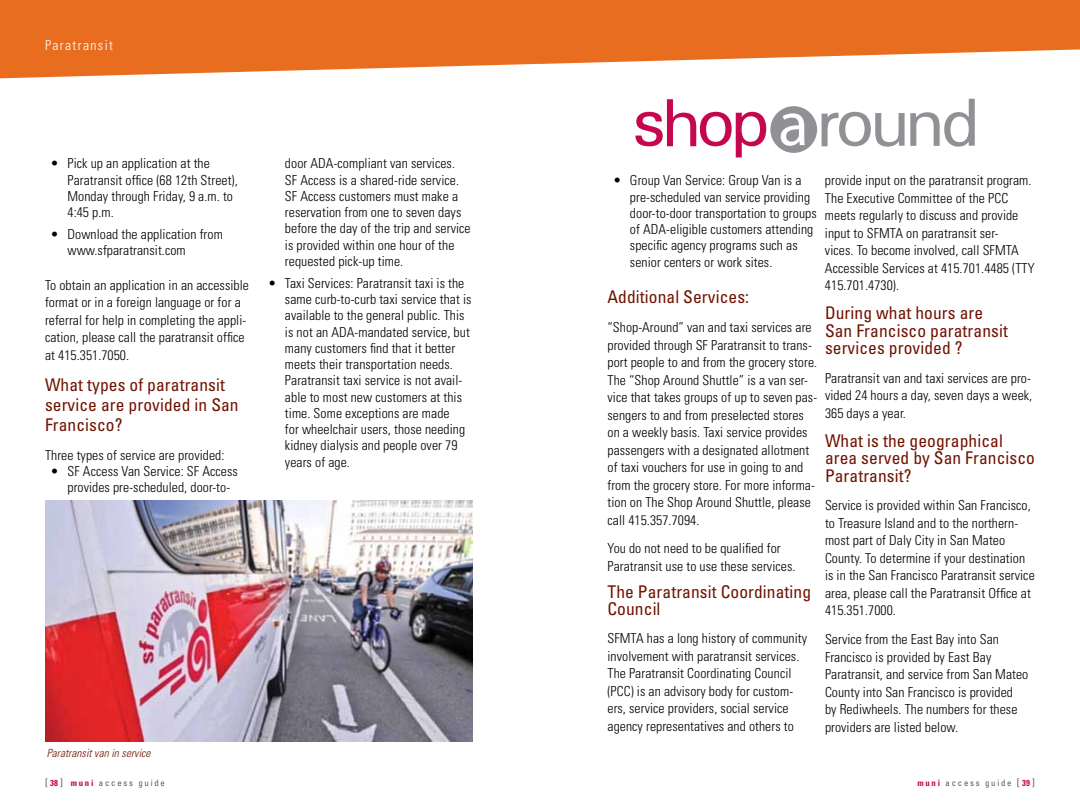
<style>
.page{position:relative;width:1080px;height:810px;background:#fff}
.page>*{position:absolute;margin:0;border:0;box-sizing:border-box;transform-origin:0 0}
.t1{font:condensed 17.5px/17.5px "Univers";letter-spacing:.005em;color:#6f1200}
.t2{font:300 condensed 13.75px/17.5px "Univers";letter-spacing:.005em;color:#000}
.t3{font:300 condensed 13.75px "Univers";letter-spacing:.1em;color:#fff}
.t4{font:italic 300 condensed 11.25px "Univers";letter-spacing:.005em;color:#6f1200}
.t5{font:condensed 8.75px "Univers";letter-spacing:.2em;color:#58595b}
.s1{font-size:10px}
.s2{font-weight:700;color:#c60651}
</style>
<div class="page">
<svg style="left:0;top:0;width:540px;height:78px;background:#e97932"></svg>
<svg style="left:540px;top:0;width:540px;height:64px;background:#ea7d38"></svg>
<img style="left:45px;top:501px;width:427px;height:241px">
<div style="left:770px;top:106px;width:47px;height:47px;background:#919195;border-radius:50%"></div>
<svg style="left:781px;top:113px;width:24px;height:33px"></svg>
<svg style="left:635px;top:99px;width:131px;height:59px"></svg>
<svg style="left:822px;top:99px;width:153px;height:48px"></svg>
<p class="t3" style="left:45px;top:37px;width:69px">Paratransit</p>
<p class="t2" style="left:67px;top:155px;width:172px;line-height:16.2px;text-indent:-17px">• Pick up an application at the<br>Paratransit office (68 12th Street),<br>Monday through Friday, 9 a.m. to<br>4:45 p.m.</p>
<p class="t2" style="left:67px;top:226px;width:157px;line-height:16.2px;text-indent:-17px">• Download the application from www.sfparatransit.com</p>
<p class="t2" style="left:45px;top:276px;width:206px">To obtain an application in an accessible format or in a foreign language or for a referral for help in completing the appli&shy;cation, please call the paratransit office at 415.351.7050.</p>
<p class="t1" style="left:45px;top:374px;width:195px;line-height:20px">What types of paratransit service are provided in San<br>Francisco?</p>
<p class="t2" style="left:45px;top:446px;width:181px">Three types of service are provided:</p>
<p class="t2" style="left:67px;top:463px;width:172px;line-height:16.2px;text-indent:-17px">• SF Access Van Service: SF Access provides pre-scheduled, door-to-</p>
<p class="t2" style="left:285px;top:155px;width:187px;line-height:16.2px">door ADA-compliant van services.<br>SF Access is a shared-ride service.<br>SF Access customers must make a reservation from one to seven days before the day of the trip and service is provided within one hour of the requested pick-up time.</p>
<p class="t2" style="left:285px;top:275px;width:188px;line-height:16.2px;text-indent:-17px">• Taxi Services: Paratransit taxi is the same curb-to-curb taxi service that is available to the general public. This is not an ADA-mandated service, but many customers find that it better meets their transportation needs.<br>Paratransit taxi service is not avail&shy;able to most new customers at this time. Some exceptions are made<br>for wheelchair users, those needing kidney dialysis and people over 79 years of age.</p>
<p class="t4" style="left:47px;top:746px;width:105px">Paratransit van in service</p>
<p class="t2" style="left:630px;top:172px;width:188px;line-height:16.2px;text-indent:-17px">• Group Van Service: Group Van is a pre-scheduled van service providing door-to-door transportation to groups of ADA-eligible customers attending specific agency programs such as senior centers or work sites.</p>
<p class="t1" style="left:608px;top:288px;width:143px">Additional Services:</p>
<p class="t2" style="left:608px;top:319px;width:211px">“Shop-Around” van and taxi services are provided through SF Paratransit to trans&shy;port people to and from the grocery store.<br>The “Shop Around Shuttle” is a van ser&shy;vice that takes groups of up to seven pas&shy;sengers to and from preselected stores on a weekly basis. Taxi service provides passengers with a designated allotment of taxi vouchers for use in going to and from the grocery store. For more informa&shy;tion on The Shop Around Shuttle, please call 415.357.7094.</p>
<p class="t2" style="left:608px;top:540px;width:190px">You do not need to be qualified for<br>Paratransit use to use these services.</p>
<p class="t1" style="left:608px;top:584px;width:205px;line-height:16.2px">The Paratransit Coordinating<br>Council</p>
<p class="t2" style="left:608px;top:630px;width:201px">SFMTA has a long history of community involvement with paratransit services.<br>The Paratransit Coordinating Council (PCC) is an advisory body for custom&shy;ers, service providers, social service agency representatives and others to</p>
<p class="t2" style="left:825px;top:172px;width:211px">provide input on the paratransit program.<br>The Executive Committee of the PCC meets regularly to discuss and provide input to SFMTA on paratransit ser-<br>vices. To become involved, call SFMTA Accessible Services at 415.701.4485 (TTY 415.701.4730).</p>
<p class="t1" style="left:825px;top:304px;width:184px">During what hours are<br>San Francisco paratransit services provided ?</p>
<p class="t2" style="left:825px;top:369px;width:209px;text-align:justify">Paratransit van and taxi services are pro&shy;vided 24 hours a day, seven days a week, 365 days a year.</p>
<p class="t1" style="left:825px;top:431px;width:212px">What is the geographical area served by San Francisco<br>Paratransit?</p>
<p class="t2" style="left:825px;top:497px;width:211px">Service is provided within San Francisco, to Treasure Island and to the northern&shy;most part of Daly City in San Mateo County. To determine if your destination is in the San Francisco Paratransit service area, please call the Paratransit Office at 415.351.7000.</p>
<p class="t2" style="left:825px;top:630px;width:205px">Service from the East Bay into San Francisco is provided by East Bay Paratransit, and service from San Mateo County into San Francisco is provided<br>by Rediwheels. The numbers for these providers are listed below.</p>
<p class="t5" style="left:45px;top:777px;width:121px"><span class="s1">[</span><span class="s2">38</span><span class="s1">]</span> <span class="s2">muni</span> access guide</p>
<p class="t5" style="left:917px;top:777px;width:119px"><span class="s2">muni</span> access guide <span class="s1">[</span> <span class="s2">39</span><span class="s1">]</span></p>
</div>
